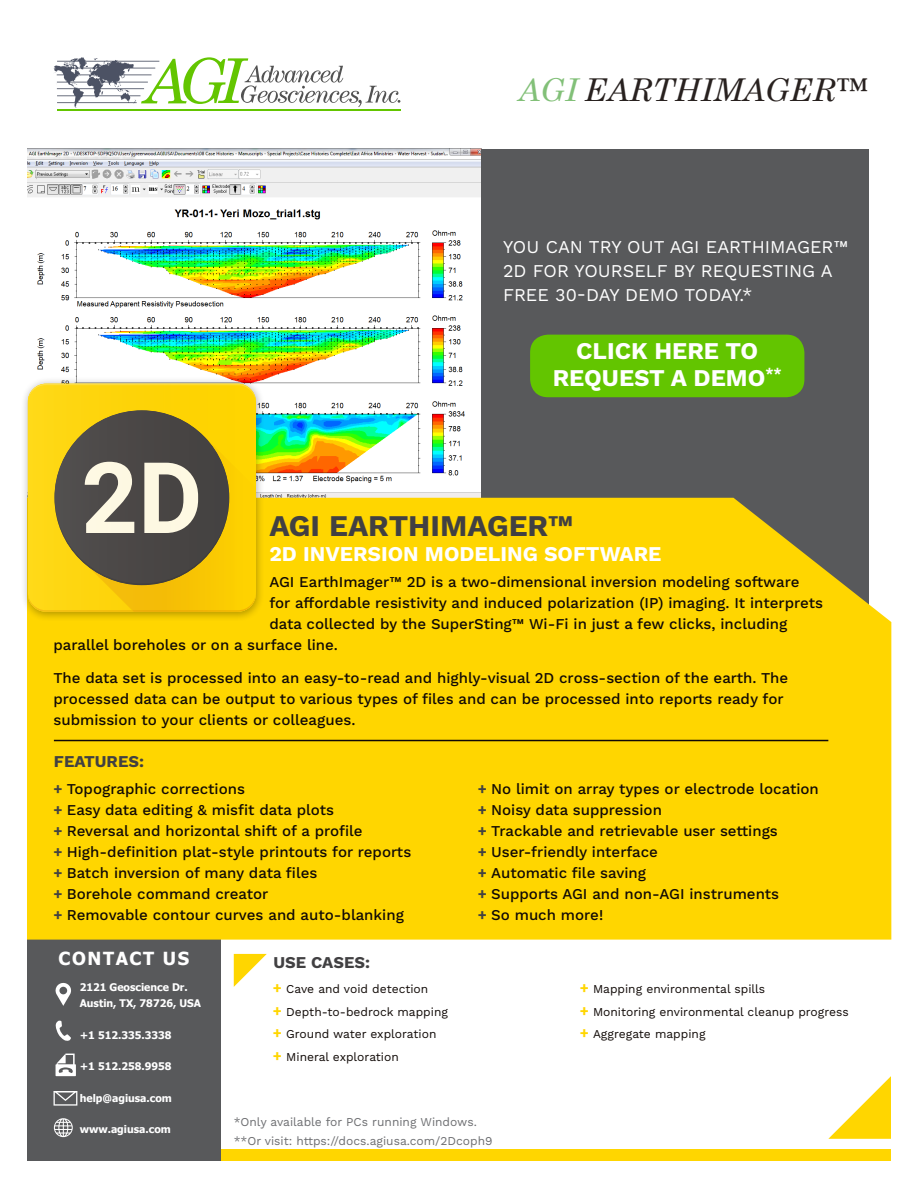
<style>
.page{position:relative;width:918px;height:1188px;background:#fff}
.page>*{position:absolute;margin:0;border:0;box-sizing:border-box;transform-origin:0 0}
.t1{font:italic 61.8px "Century Schoolbook";color:#63c500}
.t2{font:italic 31.5px "Century Schoolbook";color:#28211f}
.t3{font:700 30px "Work Sans";color:#414042}
.t4{font:700 24px/27px "Work Sans";color:#fff;text-align:center}
.t5{font:700 21px "Work Sans";color:#fff}
.t6{font:18px/24px "Work Sans";color:#fff}
.t7{font:700 18px "Tahoma";letter-spacing:.09em;color:#fff}
.t8{font:700 16.5px "Work Sans";color:#414042}
.t9{font:500 15px/21px "Work Sans";color:#100906}
.t10{font:12px/22.5px "Work Sans";color:#100906}
.t11{font:12px/19.5px "Work Sans";color:#6d6e71}
.t12{font:700 10.5px/16.5px "Tahoma";color:#fff}
.s1{color:#82c078}
.s2{font-weight:700;color:#424242}
.s3{font-weight:700;font-size:15px;color:#ffd600}
</style>
<div class="page">
<img style="left:27px;top:149px;width:454px;height:349px">
<div style="left:481px;top:149px;width:388px;height:505px;background:#58595b"></div>
<div style="left:205px;top:1150px;width:686px;height:11px;background:#ffd600"></div>
<div style="left:27px;top:926px;width:194px;height:235px;background:#58595b"></div>
<div style="left:27px;top:498px;width:864px;height:442px;background:#ffd600"></div>
<hr style="left:57px;top:109px;width:344px;height:1px;background:#63c500">
<svg style="left:241px;top:65px;width:159px;height:42px"></svg>
<svg style="left:53px;top:57px;width:106px;height:51px"></svg>
<svg style="left:55px;top:982px;width:16px;height:24px"></svg>
<svg style="left:56px;top:1020px;width:15px;height:21px"></svg>
<svg style="left:56px;top:1054px;width:20px;height:22px"></svg>
<svg style="left:54px;top:1091px;width:23px;height:15px"></svg>
<svg style="left:54px;top:1118px;width:19px;height:19px"></svg>
<div style="left:20px;top:376px;width:245px;height:245px;background:#000;opacity:.3"></div>
<img style="left:28px;top:403px;width:228px;height:189px">
<img style="left:28px;top:384px;width:228px;height:19px">
<img style="left:28px;top:592px;width:104px;height:20px">
<img style="left:90px;top:437px;width:166px;height:173px">
<img style="left:132px;top:592px;width:124px;height:20px">
<img style="left:54px;top:410px;width:175px;height:87px">
<img style="left:54px;top:497px;width:175px;height:88px">
<img style="left:85px;top:462px;width:113px;height:71px">
<svg style="left:234px;top:954px;width:33px;height:33px"></svg>
<svg style="left:828px;top:1076px;width:63px;height:63px"></svg>
<hr style="left:54px;top:740px;width:774px;height:1px;background:#100906">
<div style="left:530px;top:335px;width:274px;height:62px;background:#63c500;border-radius:18px"></div>
<h1 class="t1" style="left:144px;top:34px;width:100px">AGI</h1>
<h2 class="t2" style="left:518px;top:66px;width:349px"><span class="s1">AGI</span> EARTHIMAGER™</h2>
<p class="t6" style="left:503px;top:236px;width:347px">YOU CAN TRY OUT AGI EARTHIMAGER™<br>2D FOR YOURSELF BY REQUESTING A<br>FREE 30-DAY DEMO TODAY.*</p>
<h3 class="t4" style="left:553px;top:339px;width:231px">CLICK HERE TO<br>REQUEST A DEMO<sup>**</sup></h3>
<h3 class="t3" style="left:269px;top:508px;width:305px">AGI EARTHIMAGER™</h3>
<h3 class="t5" style="left:269px;top:542px;width:394px">2D INVERSION MODELING SOFTWARE</h3>
<p class="t9" style="left:269px;top:572px;width:532px">AGI EarthImager™ 2D is a two-dimensional inversion modeling software</p>
<p class="t9" style="left:269px;top:593px;width:555px">for affordable resistivity and induced polarization (IP) imaging. It interprets</p>
<p class="t9" style="left:269px;top:614px;width:520px">data collected by the SuperSting™ Wi-Fi in just a few clicks, including</p>
<p class="t9" style="left:53px;top:635px;width:286px">parallel boreholes or on a surface line.</p>
<p class="t9" style="left:53px;top:668px;width:736px">The data set is processed into an easy-to-read and highly-visual 2D cross-section of the earth. The processed data can be output to various types of files and can be processed into reports ready for submission to your clients or colleagues.</p>
<p class="t8" style="left:54px;top:752px;width:92px">FEATURES:</p>
<p class="t9" style="left:53px;top:779px;width:359px"><span class="s2">+</span> Topographic corrections<br><span class="s2">+</span> Easy data editing &amp; misfit data plots<br><span class="s2">+</span> Reversal and horizontal shift of a profile<br><span class="s2">+</span> High-definition plat-style printouts for reports <span class="s2">+</span> Batch inversion of many data files<br><span class="s2">+</span> Borehole command creator<br><span class="s2">+</span> Removable contour curves and auto-blanking</p>
<p class="t9" style="left:478px;top:779px;width:343px"><span class="s2">+</span> No limit on array types or electrode location <span class="s2">+</span> Noisy data suppression<br><span class="s2">+</span> Trackable and retrievable user settings<br><span class="s2">+</span> User-friendly interface<br><span class="s2">+</span> Automatic file saving<br><span class="s2">+</span> Supports AGI and non-AGI instruments<br><span class="s2">+</span> So much more!</p>
<p class="t7" style="left:58px;top:946px;width:132px">CONTACT US</p>
<p class="t12" style="left:80px;top:978px;width:123px">2121 Geoscience Dr.<br>Austin, TX, 78726, USA</p>
<p class="t12" style="left:80px;top:1026px;width:93px">+1 512.335.3338</p>
<p class="t12" style="left:80px;top:1058px;width:93px">+1 512.258.9958</p>
<p class="t12" style="left:80px;top:1089px;width:94px">help@agiusa.com</p>
<p class="t12" style="left:80px;top:1121px;width:93px">www.agiusa.com</p>
<p class="t8" style="left:273px;top:953px;width:98px">USE CASES:</p>
<p class="t10" style="left:273px;top:979px;width:177px"><span class="s3">+</span> Cave and void detection<br><span class="s3">+</span> Depth-to-bedrock mapping <span class="s3">+</span> Ground water exploration <span class="s3">+</span> Mineral exploration</p>
<p class="t10" style="left:580px;top:979px;width:271px"><span class="s3">+</span> Mapping environmental spills<br><span class="s3">+</span> Monitoring environmental cleanup progress <span class="s3">+</span> Aggregate mapping</p>
<p class="t11" style="left:234px;top:1112px;width:260px">*Only available for PCs running Windows. **Or visit: https://docs.agiusa.com/2Dcoph9</p>
</div>
